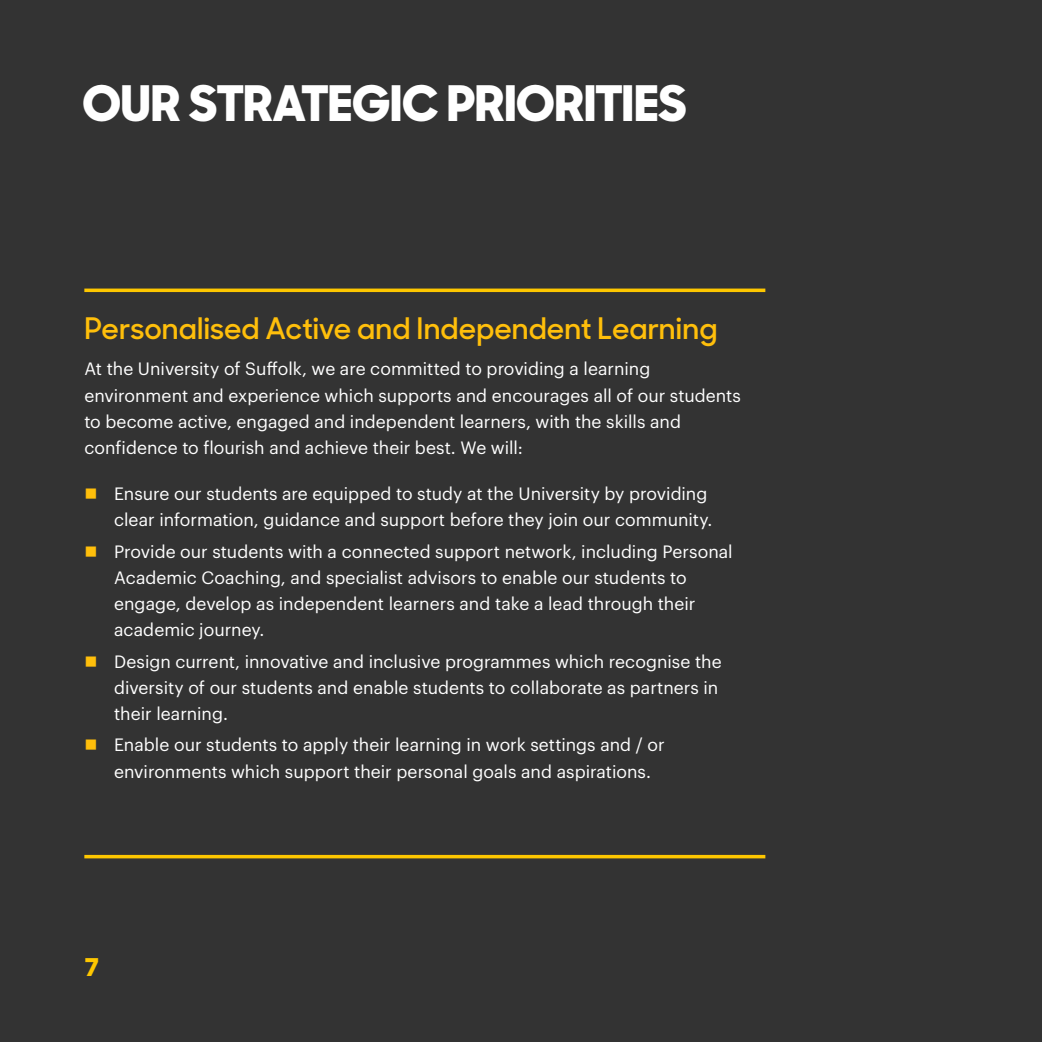
<style>
.page{position:relative;width:1042px;height:1042px;background:#333}
.page>*{position:absolute;margin:0;border:0;box-sizing:border-box;transform-origin:0 0}
.Heading_1{font:800 49px "Sharp Sans No 1";letter-spacing:.01em;color:#fff}
.Heading_2{font:600 29.75px "Sharp Sans No 1";letter-spacing:.005em;color:#ffbf0b}
.t1{font:800 24.5px "Sharp Sans No 1";color:#fec700}
.Body_Text{font:17.5px/26.2px "Graphik";color:#fff}
</style>
<div class="page">
<svg style="left:84px;top:288px;width:681px;height:4px;background:#e1b207"></svg>
<hr style="left:84px;top:855px;width:681px;height:3px;background:#fec700">
<h1 class="Heading_1" style="left:83px;top:67px;width:605px">OUR STRATEGIC PRIORITIES</h1>
<h2 class="Heading_2" style="left:84px;top:305px;width:635px">Personalised Active and Independent Learning</h2>
<p class="Body_Text" style="left:84px;top:354px;width:658px">At the University of Suffolk, we are committed to providing a learning environment and experience which supports and encourages all of our students to become active, engaged and independent learners, with the skills and confidence to flourish and achieve their best. We will:</p>
<p class="Body_Text" style="left:114px;top:479px;width:600px">Ensure our students are equipped to study at the University by providing clear information, guidance and support before they join our community.</p>
<p class="Body_Text" style="left:114px;top:537px;width:620px">Provide our students with a connected support network, including Personal Academic Coaching, and specialist advisors to enable our students to engage, develop as independent learners and take a lead through their academic journey.</p>
<p class="Body_Text" style="left:114px;top:647px;width:609px">Design current, innovative and inclusive programmes which recognise the diversity of our students and enable students to collaborate as partners in their learning.</p>
<p class="Body_Text" style="left:114px;top:730px;width:552px">Enable our students to apply their learning in work settings and / or environments which support their personal goals and aspirations.</p>
<h3 class="t1" style="left:84px;top:949px;width:16px">7</h3>
</div>
